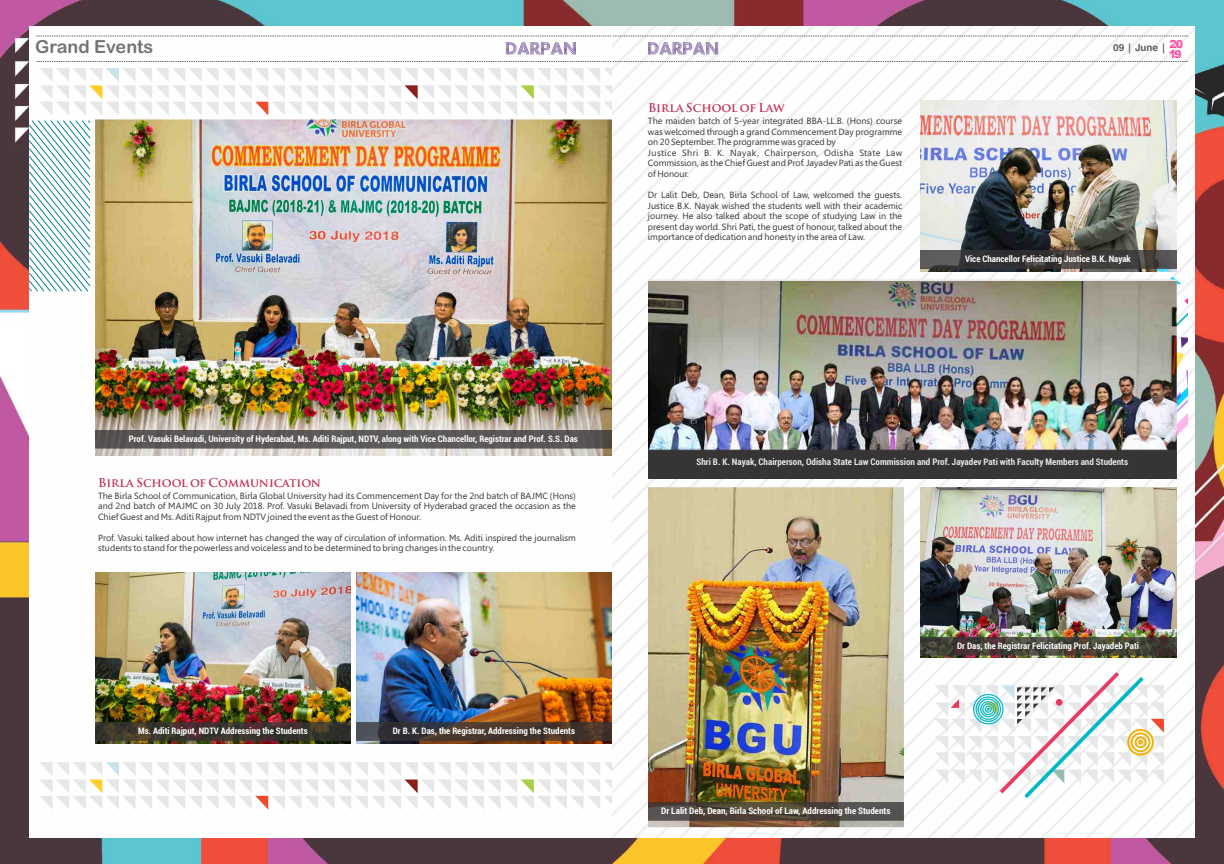
<style>
.page{position:relative;width:1224px;height:864px;background:#fff}
.page>*{position:absolute;margin:0;border:0;box-sizing:border-box;transform-origin:0 0}
.t1{font:18px "Arial Rounded MT Bold";color:#727376}
.t2{font:700 12px "Trajan Pro";color:#be3459}
.t3{font:10px "Swiss 721 BT Bold Rounded";color:#606062}
.t4{font:700 condensed 9.1px "Roboto";color:#e6e7e8}
.t5{font:700 condensed 9.1px "Roboto";color:#fefefe}
.t6{font:9px/10.5px "Gisha";color:#373435;text-align:justify}
.t7{font:700 condensed 9px "Roboto";color:#fefefe}
.t8{font:8.7px "Orial Bold";color:#ff3a9a}
</style>
<div class="page">
<img style="left:0;top:0;width:1224px;height:864px">
<div style="left:29px;top:26px;width:583px;height:812px;background:#fefefe"></div>
<img style="left:95px;top:573px;width:256px;height:170px">
<img style="left:356px;top:573px;width:256px;height:170px">
<svg style="left:95px;top:723px;width:517px;height:18px"></svg>
<img style="left:648px;top:487px;width:256px;height:340px">
<svg style="left:648px;top:802px;width:256px;height:18px"></svg>
<img style="left:920px;top:487px;width:256px;height:150px">
<svg style="left:40px;top:762px;width:572px;height:48px"></svg>
<img style="left:29px;top:26px;width:1159px;height:453px">
<svg style="left:920px;top:637px;width:275px;height:201px"></svg>
<h1 class="t1" style="left:35px;top:40px;width:120px">Grand Events</h1>
<p class="t3" style="left:1113px;top:43px;width:72px">09 | June | <sup>20</sup></p>
<p class="t8" style="left:1170px;top:48px;width:14px">19</p>
<p class="t7" style="left:129px;top:435px;width:450px">Prof. Vasuki Belavadi, University of Hyderabad, Ms. Aditi Rajput, NDTV, along with Vice Chancellor, Registrar and Prof. S.S. Das</p>
<h2 class="t2" style="left:98px;top:478px;width:224px">Birla School of Communication</h2>
<p class="t6" style="left:98px;top:491px;width:479px">The Birla School of Communication, Birla Global University had its Commencement Day for the 2nd batch of BAJMC (Hons) and 2nd batch of MAJMC on 30 July 2018. Prof. Vasuki Belavadi from University of Hyderabad graced the occasion as the Chief Guest and Ms. Aditi Rajput from NDTV joined the event as the Guest of Honour.</p>
<p class="t6" style="left:98px;top:533px;width:479px">Prof. Vasuki talked about how internet has changed the way of circulation of information. Ms. Aditi inspired the journalism students to stand for the powerless and voiceless and to be determined to bring changes in the country.</p>
<p class="t7" style="left:138px;top:727px;width:171px">Ms. Aditi Rajput, NDTV Addressing the Students</p>
<p class="t7" style="left:393px;top:727px;width:184px">Dr B. K. Das, the Registrar, Addressing the Students</p>
<h2 class="t2" style="left:648px;top:103px;width:138px">Birla School of Law</h2>
<p class="t6" style="left:648px;top:117px;width:256px;text-align:left">The maiden batch of 5-year integrated BBA-LL.B. (Hons) course was welcomed through a grand Commencement Day programme on 20 September. The programme was graced by<br>Justice Shri B. K. Nayak, Chairperson, Odisha State Law Commission, as the Chief Guest and Prof. Jayadev Pati as the Guest of Honour.</p>
<p class="t6" style="left:648px;top:190px;width:256px">Dr Lalit Deb, Dean, Birla School of Law, welcomed the guests.<br>Justice B.K. Nayak wished the students well with their academic journey. He also talked about the scope of studying Law in the present day world. Shri Pati, the guest of honour, talked about the importance of dedication and honesty in the area of Law.</p>
<p class="t7" style="left:965px;top:255px;width:167px">Vice Chancellor Felicitating Justice B.K. Nayak</p>
<p class="t4" style="left:696px;top:458px;width:433px">Shri B. K. Nayak, Chairperson, Odisha State Law Commission and Prof. Jayadev Pati with Faculty Members and Students</p>
<p class="t5" style="left:661px;top:807px;width:231px">Dr Lalit Deb, Dean, Birla School of Law, Addressing the Students</p>
<p class="t7" style="left:957px;top:642px;width:183px">Dr Das, the Registrar Felicitating Prof. Jayadeb Pati</p>
</div>
